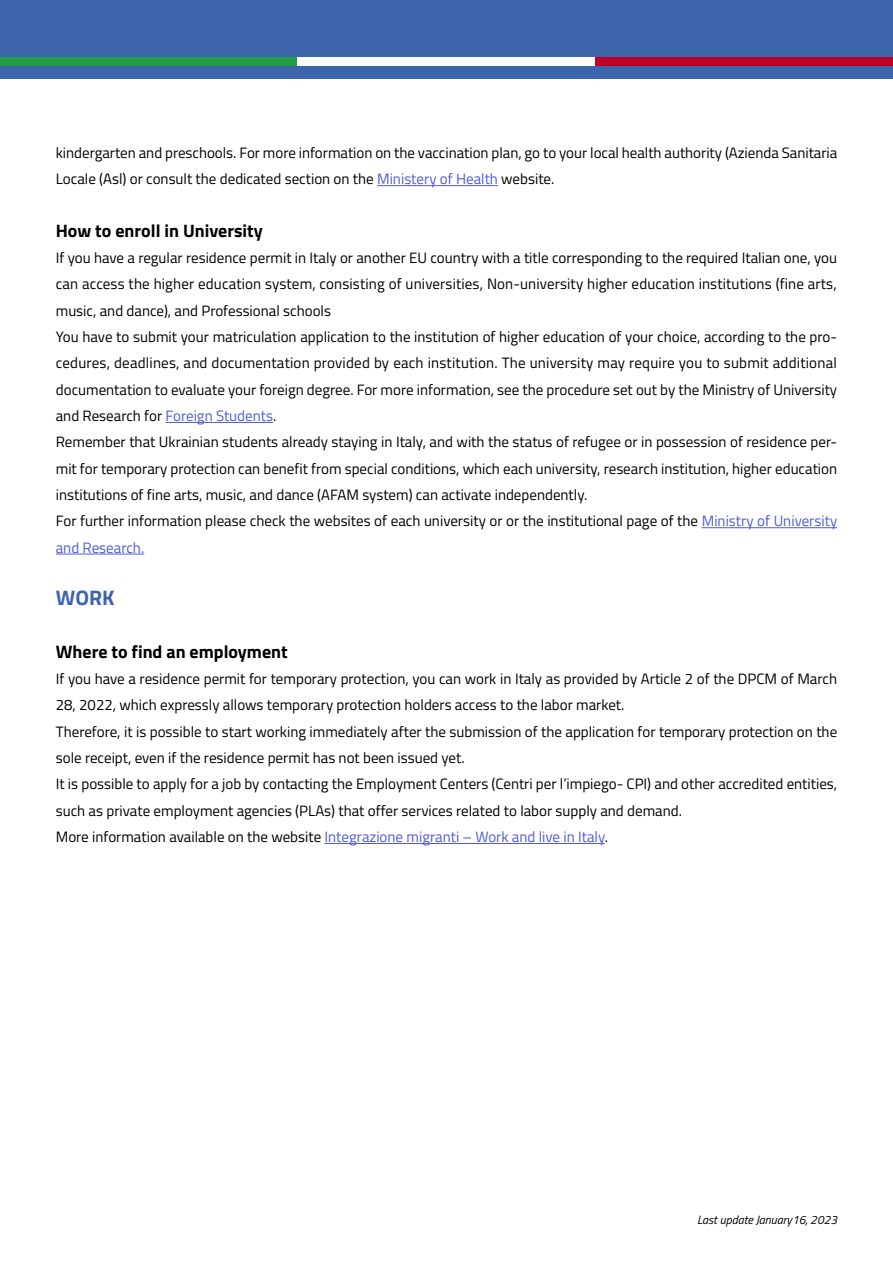
<style>
.page{position:relative;width:893px;height:1263px;background:#fff}
.page>*{position:absolute;margin:0;border:0;box-sizing:border-box;transform-origin:0 0}
.t1{font:700 21px "Titillium Web";color:#3c65ac}
.t2{font:700 18px "Titillium Web";color:#000}
.t3{font:15px/26.2px "Titillium Web";color:#000}
.t4{font:italic 12px "Titillium Web";color:#000}
.s1{color:#4f5cd6}
</style>
<div class="page">
<div style="left:0;top:0;width:893px;height:78px;background:#3c65ac"></div>
<div style="left:0;top:57px;width:298px;height:9px;background:#239e46"></div>
<div style="left:298px;top:57px;width:297px;height:9px;background:#fff"></div>
<div style="left:595px;top:57px;width:298px;height:9px;background:#be0027"></div>
<hr style="left:377px;top:185px;width:121px;height:1px;background:#4f5cd6">
<hr style="left:166px;top:422px;width:107px;height:1px;background:#4f5cd6">
<hr style="left:702px;top:527px;width:135px;height:1px;background:#4f5cd6">
<hr style="left:56px;top:554px;width:88px;height:1px;background:#4f5cd6">
<hr style="left:325px;top:843px;width:280px;height:1px;background:#4f5cd6">
<p class="t3" style="left:56px;top:139px;width:783px">kindergarten and preschools. For more information on the vaccination plan, go to your local health authority (Azienda Sanitaria<br>Locale (Asl) or consult the dedicated section on the <span class="s1">Ministery of Health</span> website.</p>
<p class="t2" style="left:56px;top:217px;width:208px">How to enroll in University</p>
<p class="t3" style="left:56px;top:244px;width:783px">If you have a regular residence permit in Italy or another EU country with a title corresponding to the required Italian one, you can access the higher education system, consisting of universities, Non-university higher education institutions (fine arts, music, and dance), and Professional schools<br>You have to submit your matriculation application to the institution of higher education of your choice, according to the pro&shy;cedures, deadlines, and documentation provided by each institution. The university may require you to submit additional documentation to evaluate your foreign degree. For more information, see the procedure set out by the Ministry of University and Research for <span class="s1">Foreign Students</span>.<br>Remember that Ukrainian students already staying in Italy, and with the status of refugee or in possession of residence per&shy;mit for temporary protection can benefit from special conditions, which each university, research institution, higher education institutions of fine arts, music, and dance (AFAM system) can activate independently.<br>For further information please check the websites of each university or or the institutional page of the <span class="s1">Ministry of University and Research.</span></p>
<h1 class="t1" style="left:56px;top:582px;width:60px">WORK</h1>
<p class="t2" style="left:56px;top:638px;width:233px">Where to find an employment</p>
<p class="t3" style="left:56px;top:665px;width:783px">If you have a residence permit for temporary protection, you can work in Italy as provided by Article 2 of the DPCM of March 28, 2022, which expressly allows temporary protection holders access to the labor market.<br>Therefore, it is possible to start working immediately after the submission of the application for temporary protection on the sole receipt, even if the residence permit has not been issued yet.<br>It is possible to apply for a job by contacting the Employment Centers (Centri per l’impiego- CPI) and other accredited entities, such as private employment agencies (PLAs) that offer services related to labor supply and demand.<br>More information available on the website <span class="s1">Integrazione migranti – Work and live in Italy</span>.</p>
<p class="t4" style="left:697px;top:1210px;width:142px">Last update January16, 2023</p>
</div>
